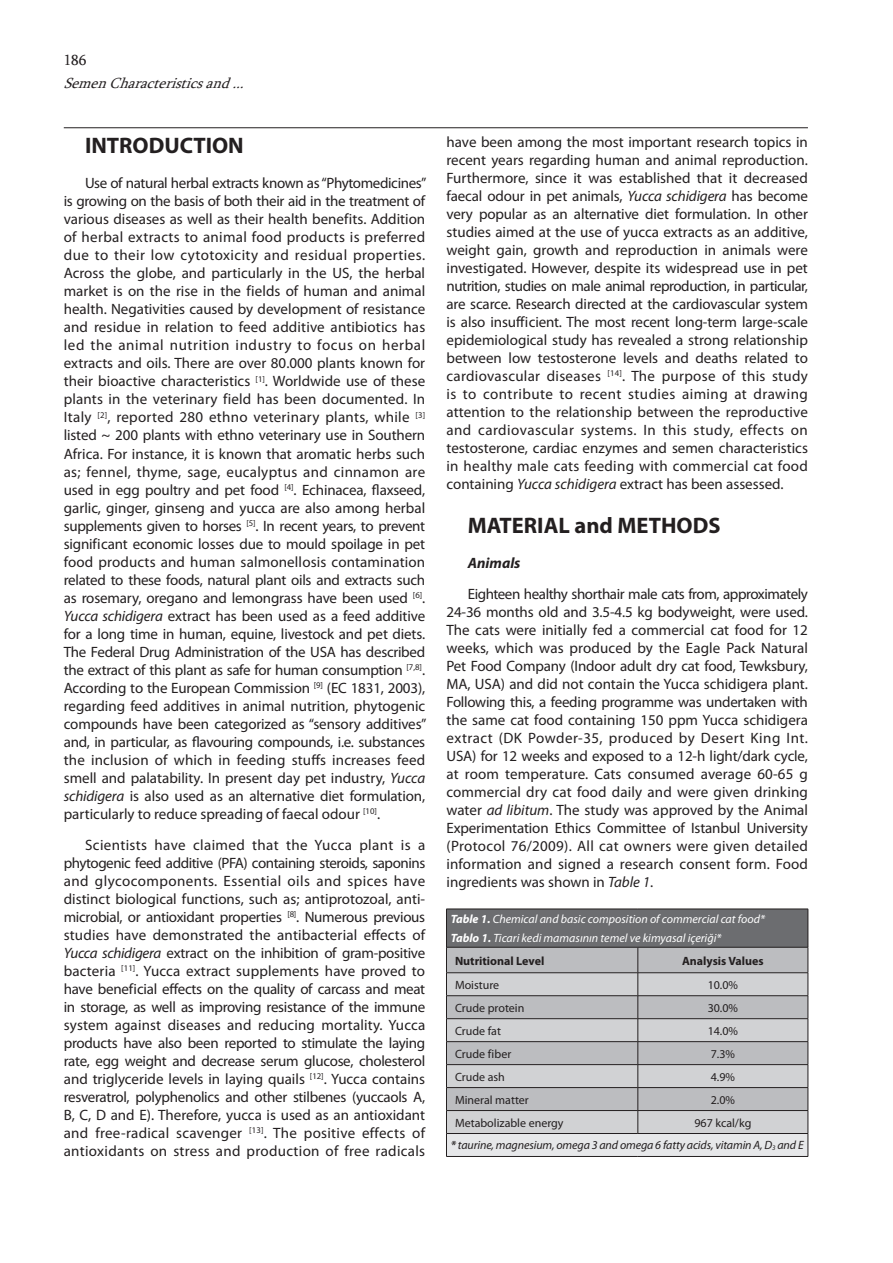
<style>
.page{position:relative;width:893px;height:1263px;background:#fff}
.page>*{position:absolute;margin:0;border:0;box-sizing:border-box;transform-origin:0 0}
.ANA_BASLIK{font:700 22.5px "Myriad Pro";color:#231f20}
.METIN{font:15px/18px "Myriad Pro";color:#231f20;text-align:justify}
.UST_BILGI_SOL{font:italic 15px "Sylfaen";color:#231f20}
.METIN-2{font:italic 700 15px "Myriad Pro";color:#231f20}
.sol_numara{font:15px "Sylfaen";color:#231f20}
.TABLO{font:12px "Myriad Pro";color:#231f20}
.TABLO-2{font:italic 12px "Myriad Pro";color:#fff}
.TABLO-3{font:italic 12px "Myriad Pro";letter-spacing:-.01em;color:#231f20}
.TABLO-4{font:700 12px "Myriad Pro";color:#231f20}
.s1{font-style:italic}
.s2{font-weight:700}
.s3{font-weight:600}
.s4{font-size:6.9px}
</style>
<div class="page">
<hr style="left:64px;top:127px;width:744px;height:1px;background:#231f20">
<div style="left:446px;top:909px;width:362px;height:38px;background:#6c6d70"></div>
<hr style="left:446px;top:909px;width:192px;height:1px;background:#231f20">
<hr style="left:446px;top:909px;width:1px;height:38px;background:#231f20">
<hr style="left:638px;top:909px;width:170px;height:1px;background:#231f20">
<hr style="left:808px;top:909px;width:1px;height:38px;background:#231f20">
<svg style="left:446px;top:947px;width:363px;height:209px;background:#c1c1c4"></svg>
<hr style="left:446px;top:1156px;width:192px;height:1px;background:#231f20">
<hr style="left:638px;top:1156px;width:170px;height:1px;background:#231f20">
<p class="sol_numara" style="left:64px;top:50px;width:24px">186</p>
<p class="UST_BILGI_SOL" style="left:64px;top:73px;width:188px">SemenCharacteristicsand...</p>
<p class="ANA_BASLIK" style="left:85px;top:131px;width:160px">INTRODUCTION</p>
<p class="METIN" style="left:64px;top:174px;width:364px;text-indent:21px">Use of natural herbal extracts known as “Phytomedicines” is growing on the basis of both their aid in the treatment of various diseases as well as their health benefits. Addition of herbal extracts to animal food products is preferred due to their low cytotoxicity and residual properties.<br>Across the globe, and particularly in the US, the herbal market is on the rise in the fields of human and animal health. Negativities caused by development of resistance and residue in relation to feed additive antibiotics has led the animal nutrition industry to focus on herbal extracts and oils. There are over 80.000 plants known for their bioactive characteristics <sup>[1]</sup>. Worldwide use of these plants in the veterinary field has been documented. In Italy <sup>[2]</sup>, reported 280 ethno veterinary plants, while <sup>[3] </sup>listed ~ 200 plants with ethno veterinary use in Southern Africa. For instance, it is known that aromatic herbs such as; fennel, thyme, sage, eucalyptus and cinnamon are used in egg poultry and pet food <sup>[4]</sup>. Echinacea, flaxseed, garlic, ginger, ginseng and yucca are also among herbal supplements given to horses <sup>[5]</sup>. In recent years, to prevent significant economic losses due to mould spoilage in pet food products and human salmonellosis contamination related to these foods, natural plant oils and extracts such as rosemary, oregano and lemongrass have been used <sup>[6]</sup>.<br><span class="s1">Yucca schidigera</span> extract has been used as a feed additive for a long time in human, equine, livestock and pet diets.<br>The Federal Drug Administration of the USA has described the extract of this plant as safe for human consumption <sup>[7,8]</sup>.<br>According to the European Commission <sup>[9]</sup> (EC 1831, 2003), regarding feed additives in animal nutrition, phytogenic compounds have been categorized as “sensory additives” and, in particular, as flavouring compounds, i.e. substances the inclusion of which in feeding stuffs increases feed smell and palatability. In present day pet industry, <span class="s1">Yucca schidigera</span> is also used as an alternative diet formulation, particularly to reduce spreading of faecal odour <sup>[10]</sup>.</p>
<p class="METIN" style="left:64px;top:835px;width:363px;text-indent:21px">Scientists have claimed that the Yucca plant is a phytogenic feed additive (PFA) containing steroids, saponins and glycocomponents. Essential oils and spices have distinct biological functions, such as; antiprotozoal, anti&shy;microbial, or antioxidant properties <sup>[8]</sup>. Numerous previous studies have demonstrated the antibacterial effects of <span class="s1">Yucca schidigera</span> extract on the inhibition of gram-positive bacteria <sup>[11]</sup>. Yucca extract supplements have proved to have beneficial effects on the quality of carcass and meat in storage, as well as improving resistance of the immune system against diseases and reducing mortality. Yucca products have also been reported to stimulate the laying rate, egg weight and decrease serum glucose, cholesterol and triglyceride levels in laying quails <sup>[12]</sup>. Yucca contains resveratrol, polyphenolics and other stilbenes (yuccaols A, B, C, D and E). Therefore, yucca is used as an antioxidant and free-radical scavenger <sup>[13]</sup>. The positive effects of antioxidants on stress and production of free radicals</p>
<p class="METIN" style="left:446px;top:133px;width:363px">have been among the most important research topics in recent years regarding human and animal reproduction.<br>Furthermore, since it was established that it decreased faecal odour in pet animals, <span class="s1">Yucca schidigera</span> has become very popular as an alternative diet formulation. In other studies aimed at the use of yucca extracts as an additive, weight gain, growth and reproduction in animals were investigated. However, despite its widespread use in pet nutrition, studies on male animal reproduction, in particular, are scarce. Research directed at the cardiovascular system is also insufficient. The most recent long-term large-scale epidemiological study has revealed a strong relationship between low testosterone levels and deaths related to cardiovascular diseases <sup>[14]</sup>. The purpose of this study is to contribute to recent studies aiming at drawing attention to the relationship between the reproductive and cardiovascular systems. In this study, effects on testosterone, cardiac enzymes and semen characteristics in healthy male cats feeding with commercial cat food containing <span class="s1">Yucca schidigera</span> extract has been assessed.</p>
<p class="ANA_BASLIK" style="left:468px;top:511px;width:254px">MATERIAL and METHODS</p>
<p class="METIN-2" style="left:468px;top:554px;width:54px">Animals</p>
<p class="METIN" style="left:446px;top:585px;width:363px;text-indent:21px">Eighteen healthy shorthair male cats from, approximately 24-36 months old and 3.5-4.5 kg bodyweight, were used.<br>The cats were initially fed a commercial cat food for 12 weeks, which was produced by the Eagle Pack Natural Pet Food Company (Indoor adult dry cat food, Tewksbury, MA, USA) and did not contain the Yucca schidigera plant.<br>Following this, a feeding programme was undertaken with the same cat food containing 150 ppm Yucca schidigera extract (DK Powder-35, produced by Desert King Int.<br>USA) for 12 weeks and exposed to a 12-h light/dark cycle, at room temperature. Cats consumed average 60-65 g commercial dry cat food daily and were given drinking water <span class="s1">ad libitum</span>. The study was approved by the Animal Experimentation Ethics Committee of Istanbul University (Protocol 76/2009). All cat owners were given detailed information and signed a research consent form. Food ingredients was shown in <span class="s1">Table 1</span>.</p>
<p class="TABLO-2" style="left:451px;top:912px;width:316px"><span class="s2">Table 1.</span> Chemical and basic composition of commercial cat food*</p>
<p class="TABLO-2" style="left:451px;top:930px;width:272px"><span class="s2">Tablo 1.</span> Ticari kedi mamasının temel ve kimyasal içeriği*</p>
<p class="TABLO-4" style="left:455px;top:953px;width:91px">Nutritional Level</p>
<p class="TABLO-4" style="left:682px;top:953px;width:83px">Analysis Values</p>
<p class="TABLO" style="left:455px;top:977px;width:46px">Moisture</p>
<p class="TABLO" style="left:708px;top:977px;width:32px">10.0%</p>
<p class="TABLO" style="left:455px;top:1000px;width:71px">Crude protein</p>
<p class="TABLO" style="left:708px;top:1000px;width:32px">30.0%</p>
<p class="TABLO" style="left:455px;top:1023px;width:47px">Crude fat</p>
<p class="TABLO" style="left:708px;top:1023px;width:32px">14.0%</p>
<p class="TABLO" style="left:455px;top:1046px;width:58px">Crude fiber</p>
<p class="TABLO" style="left:711px;top:1046px;width:26px">7.3%</p>
<p class="TABLO" style="left:455px;top:1069px;width:51px">Crude ash</p>
<p class="TABLO" style="left:711px;top:1069px;width:26px">4.9%</p>
<p class="TABLO" style="left:455px;top:1092px;width:75px">Mineral matter</p>
<p class="TABLO" style="left:711px;top:1092px;width:26px">2.0%</p>
<p class="TABLO" style="left:455px;top:1115px;width:110px">Metabolizable energy</p>
<p class="TABLO" style="left:694px;top:1115px;width:59px">967 kcal/kg</p>
<p class="TABLO-3" style="left:451px;top:1138px;width:354px"><span class="s3">*</span> taurine, magnesium, omega 3 and omega 6 fatty acids, vitamin A, D<span class="s4">3</span> and E</p>
</div>
